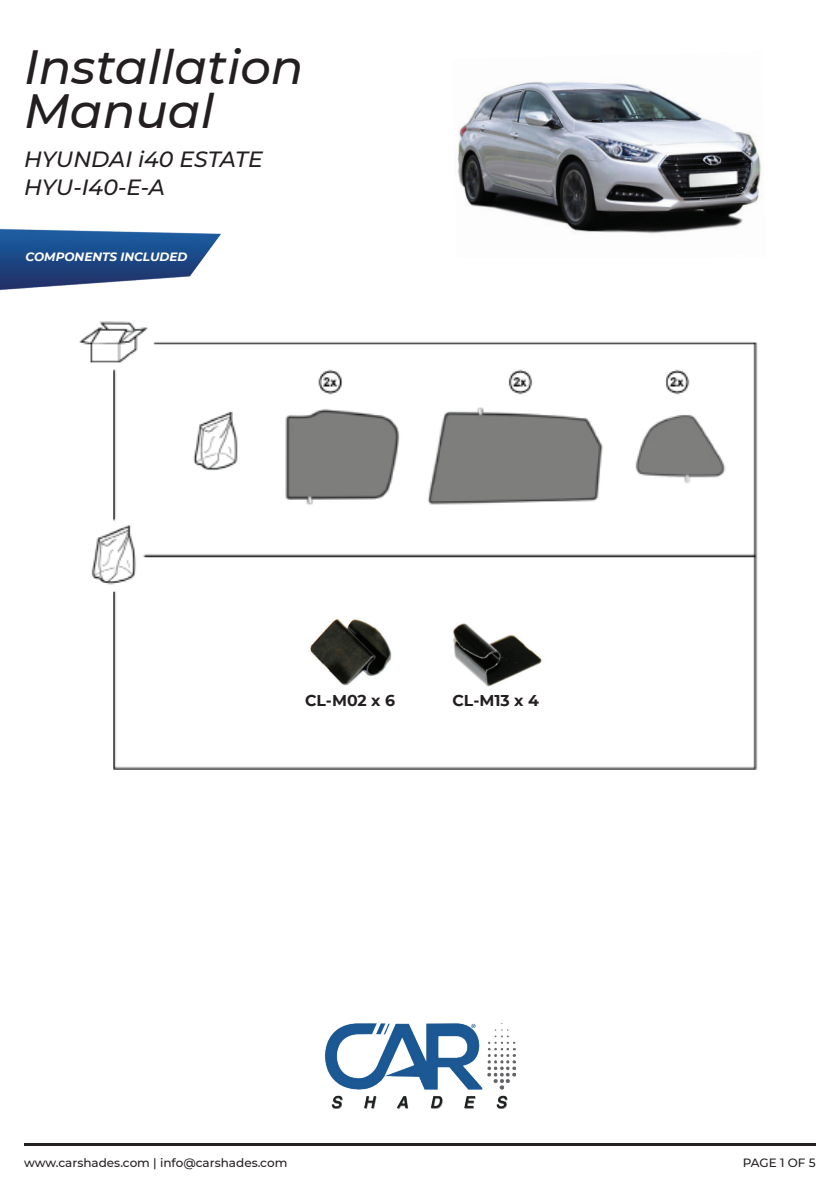
<style>
.page{position:relative;width:840px;height:1191px;background:#fff}
.page>*{position:absolute;margin:0;border:0;box-sizing:border-box;transform-origin:0 0}
.t1{font:italic 500 48px/44px "Montserrat";color:#231f20}
.t2{font:italic 500 22px/28px "Montserrat";color:#231f20}
.t3{font:700 15.6px "Montserrat";color:#231f20}
.t4{font:500 12px "Montserrat";color:#231f20}
.t5{font:italic 700 12px "Montserrat";color:#fff}
</style>
<div class="page">
<img style="left:457px;top:81px;width:304px;height:153px">
<img style="left:0;top:228px;width:221px;height:63px">
<img style="left:79px;top:321px;width:679px;height:448px">
<img style="left:325px;top:1023px;width:189px;height:85px">
<hr style="left:24px;top:1143px;width:791px;height:2px;background:#231f20">
<img style="left:296px;top:593px;width:108px;height:105px">
<img style="left:430px;top:601px;width:121px;height:105px">
<h1 class="t1" style="left:24px;top:43px;width:281px">Installation<br>Manual</h1>
<h2 class="t2" style="left:24px;top:145px;width:240px">HYUNDAI i40 ESTATE<br>HYU-I40-E-A</h2>
<p class="t5" style="left:25px;top:248px;width:163px">COMPONENTS INCLUDED</p>
<p class="t3" style="left:305px;top:689px;width:91px">CL-M02 x 6</p>
<p class="t3" style="left:452px;top:689px;width:88px">CL-M13 x 4</p>
<p class="t4" style="left:24px;top:1153px;width:265px">www.carshades.com | info@carshades.com</p>
<p class="t4" style="left:742px;top:1153px;width:74px">PAGE 1 OF 5</p>
</div>
